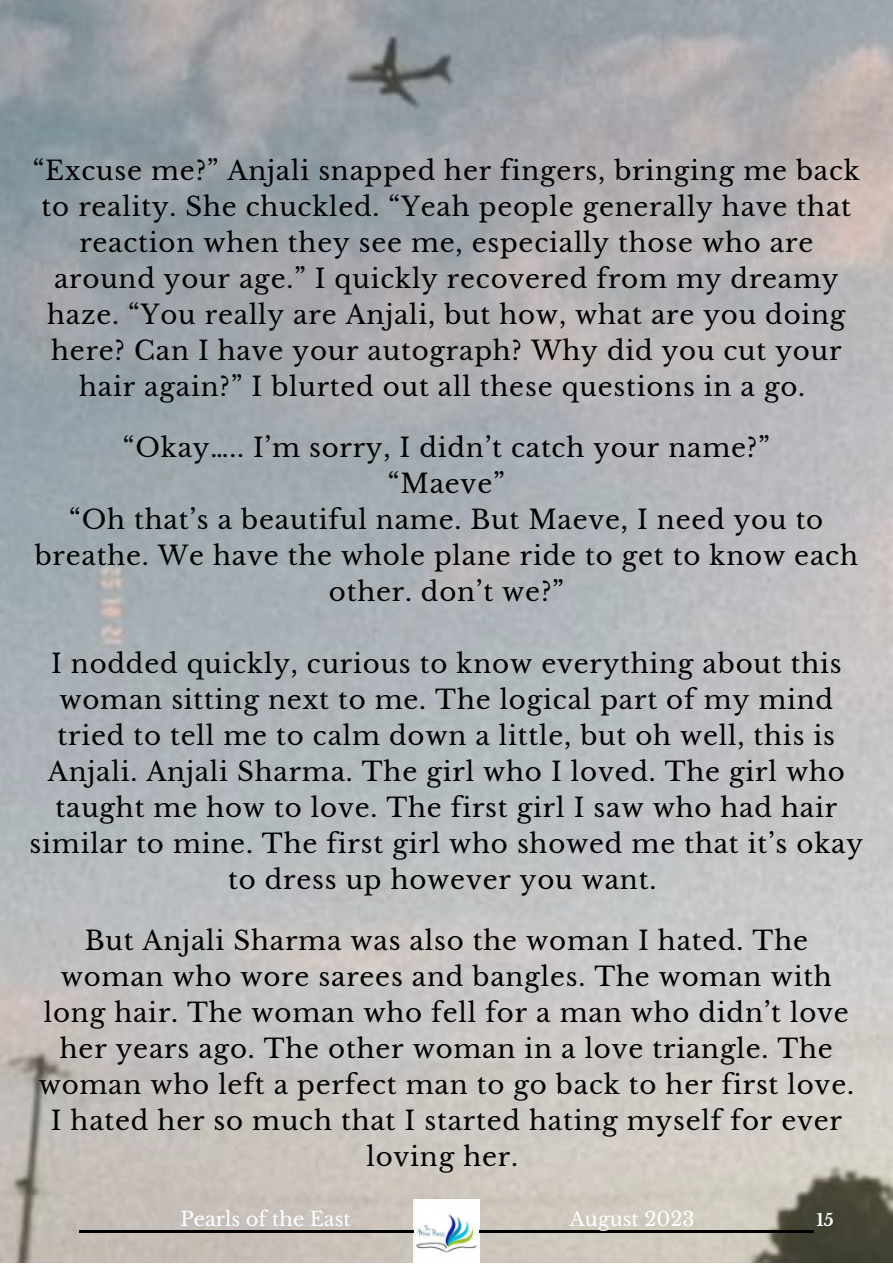
<style>
.page{position:relative;width:893px;height:1264px;background:#fff}
.page>*{position:absolute;margin:0;border:0;box-sizing:border-box;transform-origin:0 0}
.t1{font:26.1px/36px "Libre Baskerville";letter-spacing:.03em;color:#000;text-align:center}
.t2{font:19.5px "Libre Baskerville";color:#fff}
.t3{font:700 16.65px "Libre Baskerville";color:#fff}
</style>
<div class="page">
<img style="left:0;top:0;width:892px;height:1261px">
<img style="left:414px;top:1199px;width:65px;height:62px">
<hr style="left:79px;top:1230px;width:335px;height:2px;background:#000">
<hr style="left:478px;top:1230px;width:335px;height:2px;background:#000">
<p class="t1" style="left:33px;top:153px;width:828px">“Excuse me?” Anjali snapped her fingers, bringing me back to reality. She chuckled. “Yeah people generally have that reaction when they see me, especially those who are around your age.” I quickly recovered from my dreamy haze. “You really are Anjali, but how, what are you doing here? Can I have your autograph? Why did you cut your hair again?” I blurted out all these questions in a go.</p>
<p class="t1" style="left:123px;top:429px;width:648px">“Okay….. I’m sorry, I didn’t catch your name?”</p>
<p class="t1" style="left:388px;top:465px;width:118px">“Maeve”</p>
<p class="t1" style="left:35px;top:501px;width:824px">“Oh that’s a beautiful name. But Maeve, I need you to breathe. We have the whole plane ride to get to know each other. don’t we?”</p>
<p class="t1" style="left:30px;top:645px;width:834px">I nodded quickly, curious to know everything about this woman sitting next to me. The logical part of my mind tried to tell me to calm down a little, but oh well, this is Anjali. Anjali Sharma. The girl who I loved. The girl who taught me how to love. The first girl I saw who had hair similar to mine. The first girl who showed me that it’s okay to dress up however you want.</p>
<p class="t1" style="left:39px;top:922px;width:816px">But Anjali Sharma was also the woman I hated. The woman who wore sarees and bangles. The woman with long hair. The woman who fell for a man who didn’t love her years ago. The other woman in a love triangle. The woman who left a perfect man to go back to her first love.<br>I hated her so much that I started hating myself for ever loving her.</p>
<p class="t2" style="left:180px;top:1206px;width:172px">Pearls of the East</p>
<p class="t2" style="left:570px;top:1206px;width:126px">August 2023</p>
<p class="t3" style="left:816px;top:1209px;width:19px">15</p>
</div>
